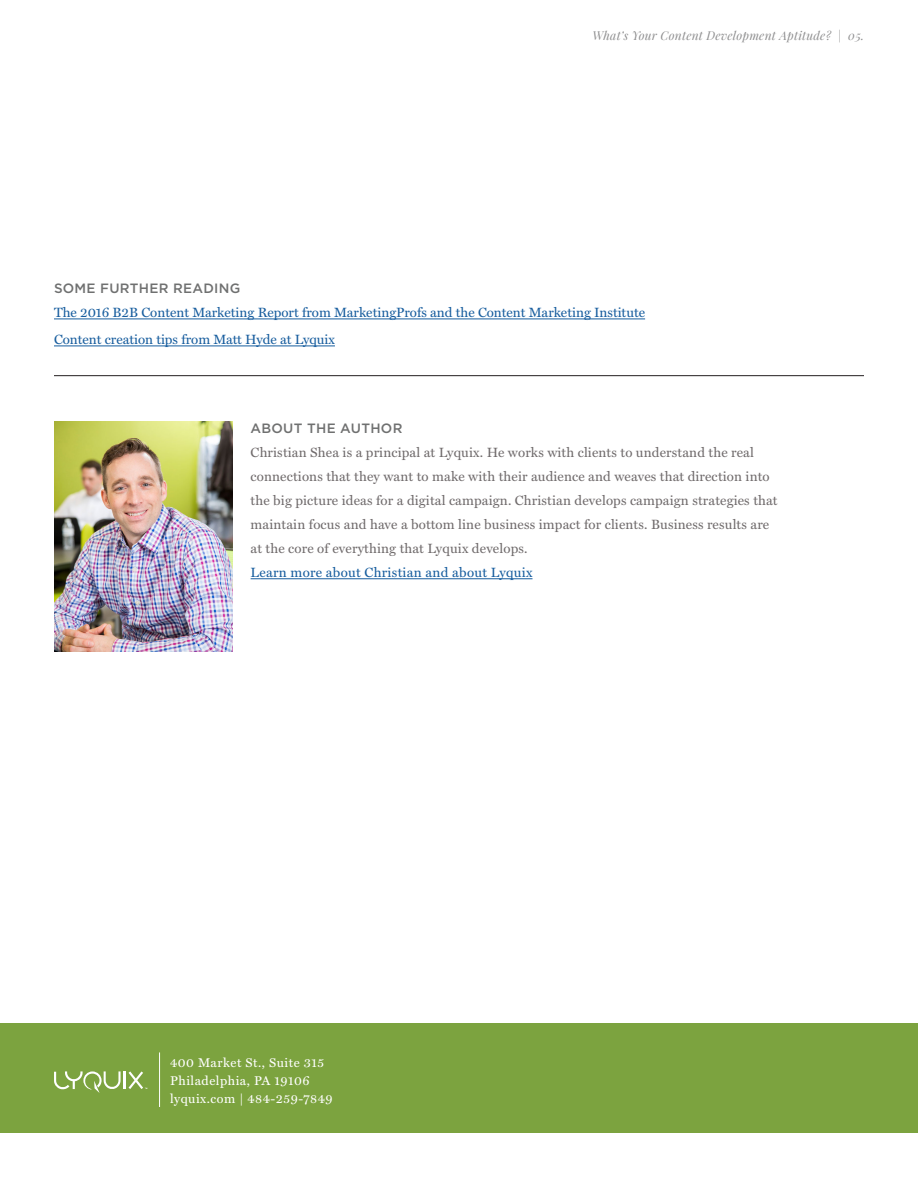
<style>
.page{position:relative;width:918px;height:1188px;background:#fff}
.page>*{position:absolute;margin:0;border:0;box-sizing:border-box;transform-origin:0 0}
.t1{font:13.5px/24px "Miller Text Roman";letter-spacing:.01em;color:#706b6c}
.t2{font:13.5px "Miller Text Roman";color:#175d9e}
.t3{font:13.5px "Miller Text Roman";letter-spacing:.02em;color:#175d9e}
.t4{font:500 13.5px "Gotham HTF";letter-spacing:.02em;color:#6f7070}
.t5{font:12.75px "Miller Text Roman";letter-spacing:.04em;color:#fff}
.t6{font:italic 12px "Playfair Display";letter-spacing:.02em;color:#8e8e8f}
</style>
<div class="page">
<hr style="left:251px;top:579px;width:282px;height:1px;background:#175d9e">
<hr style="left:54px;top:375px;width:810px;height:1px;background:#231f20">
<hr style="left:54px;top:319px;width:591px;height:1px;background:#175d9e">
<hr style="left:54px;top:346px;width:281px;height:1px;background:#175d9e">
<img style="left:54px;top:422px;width:178px;height:229px">
<div style="left:0;top:1023px;width:918px;height:109px;background:#7ca33f"></div>
<svg style="left:54px;top:1071px;width:93px;height:22px"></svg>
<hr style="left:159px;top:1052px;width:1px;height:55px;background:#fff">
<p class="t6" style="left:593px;top:27px;width:273px">What’s Your Content Development Aptitude? | 05.</p>
<p class="t4" style="left:54px;top:281px;width:188px">SOME FURTHER READING</p>
<p class="t2" style="left:54px;top:304px;width:593px">The 2016 B2B Content Marketing Report from MarketingProfs and the Content Marketing Institute</p>
<p class="t2" style="left:54px;top:331px;width:282px">Content creation tips from Matt Hyde at Lyquix</p>
<p class="t4" style="left:251px;top:421px;width:153px">ABOUT THE AUTHOR</p>
<p class="t1" style="left:251px;top:440px;width:529px">Christian Shea is a principal at Lyquix. He works with clients to understand the real connections that they want to make with their audience and weaves that direction into the big picture ideas for a digital campaign. Christian develops campaign strategies that maintain focus and have a bottom line business impact for clients. Business results are at the core of everything that Lyquix develops.</p>
<p class="t3" style="left:251px;top:564px;width:283px">Learn more about Christian and about Lyquix</p>
<p class="t5" style="left:170px;top:1055px;width:156px">400 Market St., Suite 315</p>
<p class="t5" style="left:170px;top:1073px;width:141px">Philadelphia, PA 19106</p>
<p class="t5" style="left:170px;top:1091px;width:164px">lyquix.com | 484-259-7849</p>
</div>
